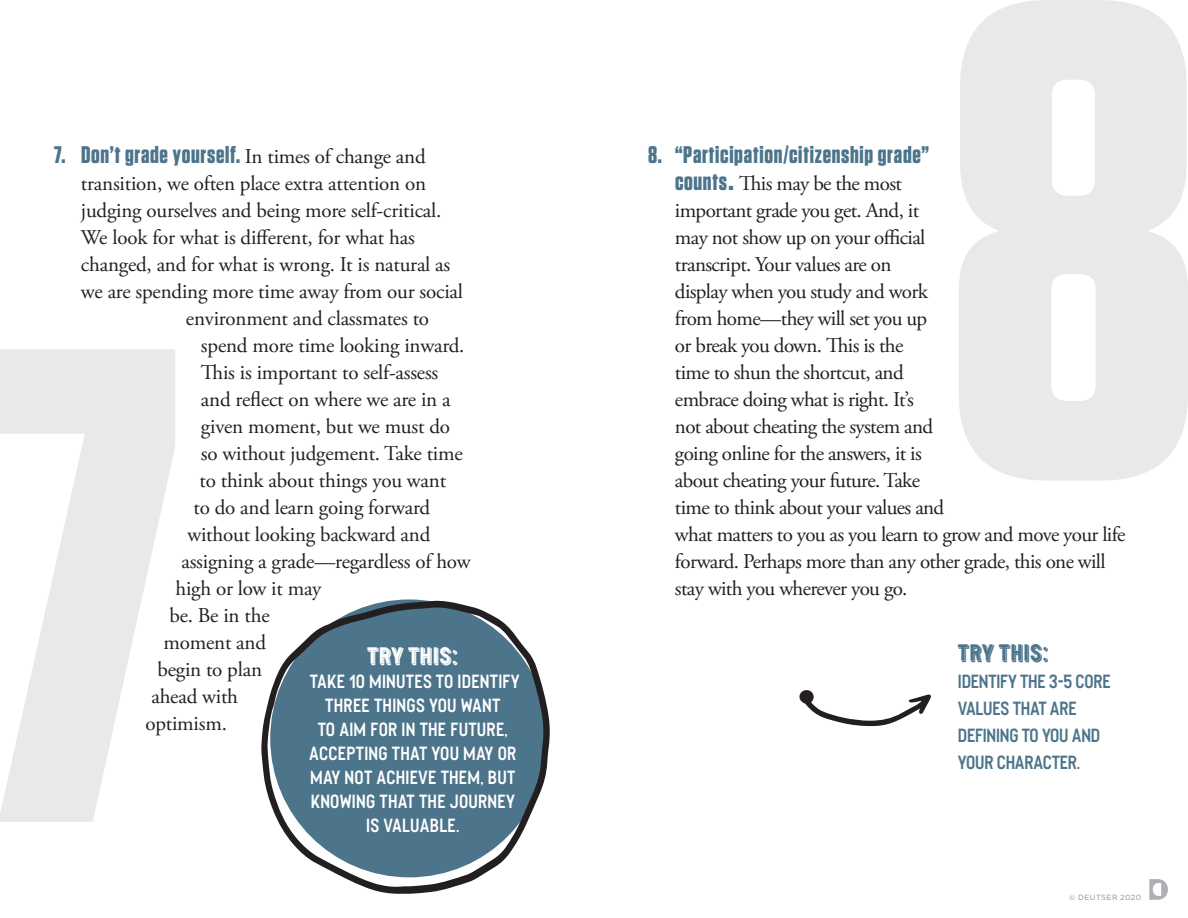
<style>
.page{position:relative;width:1188px;height:918px;background:#fff}
.page>*{position:absolute;margin:0;border:0;box-sizing:border-box;transform-origin:0 0}
.t1{font:30px "Buffalo Bold Fill Shadow";letter-spacing:-.01em;color:#4c748b}
.t2{font:30px "Buffalo Bold Fill Shadow";letter-spacing:-.01em;color:#fff}
.t3{font:600 24px/24px "Buffalo";letter-spacing:.01em;color:#fff;text-align:center}
.t4{font:700 24px "Tungsten";letter-spacing:.03em;color:#4c748b}
.t5{font:600 24px/27px "Buffalo";letter-spacing:-.01em;color:#4c748b}
.t6{font:21px/27px "Adobe Garamond Pro";letter-spacing:-.015em;color:#231f20}
.t7{font:7.5px "Gotham";letter-spacing:.055em;color:#8a8c8f}
.s1{font-family:"Adobe Garamond Pro";font-weight:400;font-size:21px;color:#231f20}
.s2{font-family:"Tungsten";font-weight:700;font-size:24px;color:#4c748b}
.s3{font-family:"Gotham";font-weight:900;color:#4c748b}
</style>
<div class="page">
<svg style="left:1149px;top:879px;width:19px;height:21px"></svg>
<svg style="left:0;top:349px;width:175px;height:473px;fill:#e9e9e9"></svg>
<svg style="left:959px;top:0;width:229px;height:481px;fill:#e9e9e9"></svg>
<svg style="left:799px;top:690px;width:132px;height:36px"></svg>
<svg style="left:261px;top:600px;width:289px;height:294px;fill:#4c748b"></svg>
<p class="t4" style="left:54px;top:142px;width:373px">7. Don’t grade yourself. <span class="s1">In times of change and</span></p>
<p class="t6" style="left:81px;top:171px;width:347px">transition, we often place extra attention on</p>
<p class="t6" style="left:81px;top:198px;width:362px">judging ourselves and being more self-critical.</p>
<p class="t6" style="left:81px;top:225px;width:335px">We look for what is different, for what has</p>
<p class="t6" style="left:81px;top:252px;width:371px">changed, and for what is wrong. It is natural as</p>
<p class="t6" style="left:81px;top:279px;width:383px">we are spending more time away from our social</p>
<p class="t6" style="left:186px;top:306px;width:245px">environment and classmates to</p>
<p class="t6" style="left:201px;top:333px;width:265px">spend more time looking inward.</p>
<p class="t6" style="left:201px;top:360px;width:239px">This is important to self-assess</p>
<p class="t6" style="left:201px;top:387px;width:251px">and reflect on where we are in a</p>
<p class="t6" style="left:201px;top:414px;width:251px">given moment, but we must do</p>
<p class="t6" style="left:201px;top:441px;width:263px">so without judgement. Take time</p>
<p class="t6" style="left:200px;top:468px;width:248px">to think about things you want</p>
<p class="t6" style="left:193px;top:495px;width:238px">to do and learn going forward</p>
<p class="t6" style="left:187px;top:522px;width:244px">without looking backward and</p>
<p class="t6" style="left:181px;top:549px;width:291px">assigning a grade—regardless of how</p>
<p class="t6" style="left:175px;top:576px;width:148px">high or low it may</p>
<p class="t6" style="left:169px;top:603px;width:102px">be. Be in the</p>
<p class="t6" style="left:163px;top:630px;width:104px">moment and</p>
<p class="t6" style="left:157px;top:657px;width:106px">begin to plan</p>
<p class="t6" style="left:151px;top:684px;width:88px">ahead with</p>
<p class="t6" style="left:145px;top:711px;width:83px">optimism.</p>
<p class="t2" style="left:367px;top:639px;width:93px">Try This:</p>
<p class="t3" style="left:309px;top:668px;width:212px">Take 10 minutes to identify three things you want<br>to aim for in the future, accepting that you may or may not achieve them, but knowing that the journey is valuable.</p>
<p class="t4" style="left:648px;top:142px;width:283px">8. “Participation/citizenship grade”</p>
<p class="t6" style="left:675px;top:171px;width:452px"><span class="s2">counts</span><span class="s3">.</span> This may be the most<br>important grade you get. And, it<br>may not show up on your official<br>transcript. Your values are on<br>display when you study and work<br>from home—they will set you up<br>or break you down. This is the<br>time to shun the shortcut, and<br>embrace doing what is right. It’s<br>not about cheating the system and<br>going online for the answers, it is<br>about cheating your future. Take<br>time to think about your values and<br>what matters to you as you learn to grow and move your life forward. Perhaps more than any other grade, this one will stay with you wherever you go.</p>
<p class="t1" style="left:958px;top:636px;width:93px">TRY THIS:</p>
<p class="t5" style="left:958px;top:666px;width:154px">IDENTIFY THE 3-5 CORE<br>VALUES THAT ARE<br>DEFINING TO YOU AND<br>YOUR CHARACTER.</p>
<p class="t7" style="left:1069px;top:892px;width:73px">© DEUTSER 2020</p>
</div>
